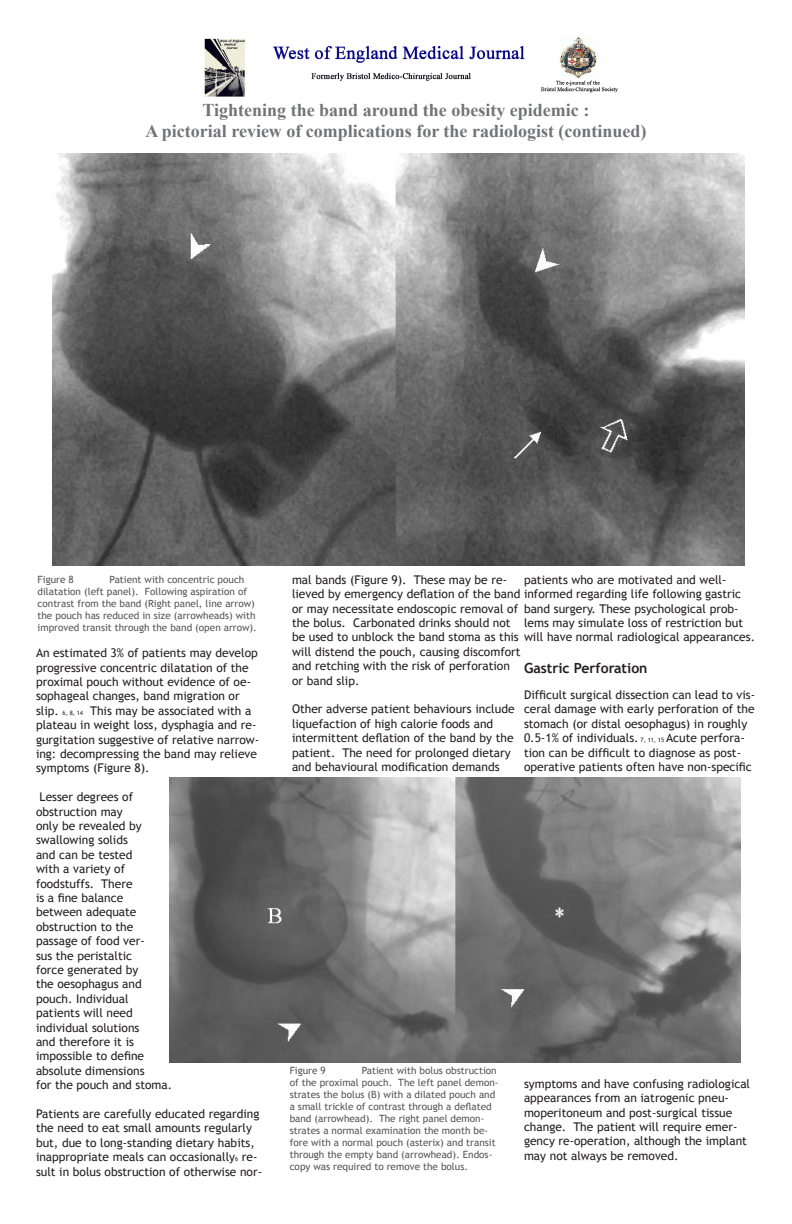
<style>
.page{position:relative;width:792px;height:1224px;background:#fff}
.page>*{position:absolute;margin:0;border:0;box-sizing:border-box;transform-origin:0 0}
.Main_text_paragraph{font:700 18px "Times New Roman";color:#727376}
.Main_text_paragraph-2{font:700 14px "Trebuchet MS";color:#231f20}
.Main_text_paragraph-3{font:12px/14.4px "Trebuchet MS";color:#231f20}
.Main_text_paragraph-4{font:10px/12px "Trebuchet MS";color:#555658}
.s1{font-size:6px}
</style>
<div class="page">
<img style="left:204px;top:37px;width:414px;height:60px">
<img style="left:52px;top:154px;width:692px;height:411px">
<img style="left:169px;top:777px;width:571px;height:285px">
<p class="Main_text_paragraph" style="left:203px;top:99px;width:388px">Tightening the band around the obesity epidemic :</p>
<p class="Main_text_paragraph" style="left:145px;top:121px;width:503px">A pictorial review of complications for the radiologist (continued)</p>
<p class="Main_text_paragraph-4" style="left:38px;top:574px;width:221px;text-indent:72px">Patient with concentric pouch dilatation (left panel). Following aspiration of contrast from the band (Right panel, line arrow) the pouch has reduced in size (arrowheads) with improved transit through the band (open arrow).</p>
<p class="Main_text_paragraph-4" style="left:38px;top:574px;width:38px">Figure 8</p>
<p class="Main_text_paragraph-3" style="left:36px;top:646px;width:225px">An estimated 3% of patients may develop progressive concentric dilatation of the proximal pouch without evidence of oe&shy;sophageal changes, band migration or slip. <span class="s1">6, 8, 14</span> This may be associated with a plateau in weight loss, dysphagia and re&shy;gurgitation suggestive of relative narrow&shy;ing: decompressing the band may relieve symptoms (Figure 8).</p>
<p class="Main_text_paragraph-3" style="left:36px;top:790px;width:138px;text-indent:4px">Lesser degrees of obstruction may<br>only be revealed by swallowing solids<br>and can be tested<br>with a variety of foodstuffs. There<br>is a fine balance between adequate obstruction to the passage of food ver-<br>sus the peristaltic<br>force generated by<br>the oesophagus and pouch. Individual patients will need individual solutions<br>and therefore it is impossible to define absolute dimensions<br>for the pouch and stoma.</p>
<p class="Main_text_paragraph-3" style="left:36px;top:1107px;width:228px">Patients are carefully educated regarding the need to eat small amounts regularly but, due to long-standing dietary habits, inappropriate meals can occasionally<span class="s1">6</span> re&shy;sult in bolus obstruction of otherwise nor-</p>
<p class="Main_text_paragraph-3" style="left:292px;top:573px;width:465px">mal bands (Figure 9). These may be re-<br>lieved by emergency deflation of the band informed regarding life following gastric or may necessitate endoscopic removal of<br>the bolus. Carbonated drinks should not<br>be used to unblock the band stoma as this will have normal radiological appearances. will distend the pouch, causing discomfort<br>and retching with the risk of perforation<br>or band slip.</p>
<p class="Main_text_paragraph-3" style="left:292px;top:702px;width:224px">Other adverse patient behaviours include liquefaction of high calorie foods and intermittent deflation of the band by the patient. The need for prolonged dietary and behavioural modification demands</p>
<p class="Main_text_paragraph-3" style="left:524px;top:573px;width:204px">patients who are motivated and well-</p>
<p class="Main_text_paragraph-3" style="left:524px;top:601px;width:221px">band surgery. These psychological prob&shy;lems may simulate loss of restriction but</p>
<p class="Main_text_paragraph-2" style="left:524px;top:659px;width:125px">Gastric Perforation</p>
<p class="Main_text_paragraph-3" style="left:524px;top:688px;width:233px">Difficult surgical dissection can lead to vis&shy;ceral damage with early perforation of the stomach (or distal oesophagus) in roughly 0.5-1% of individuals. <span class="s1">7, 11, 15</span> Acute perfora&shy;tion can be difficult to diagnose as post&shy;operative patients often have non-specific</p>
<p class="Main_text_paragraph-4" style="left:290px;top:1065px;width:210px;text-indent:72px">Patient with bolus obstruction of the proximal pouch. The left panel demon&shy;strates the bolus (B) with a dilated pouch and a small trickle of contrast through a deflated band (arrowhead). The right panel demon&shy;strates a normal examination the month be&shy;fore with a normal pouch (asterix) and transit through the empty band (arrowhead). Endos&shy;copy was required to remove the bolus.</p>
<p class="Main_text_paragraph-4" style="left:290px;top:1065px;width:38px">Figure 9</p>
<p class="Main_text_paragraph-3" style="left:524px;top:1077px;width:228px">symptoms and have confusing radiological appearances from an iatrogenic pneu&shy;moperitoneum and post-surgical tissue change. The patient will require emer&shy;gency re-operation, although the implant may not always be removed.</p>
</div>
